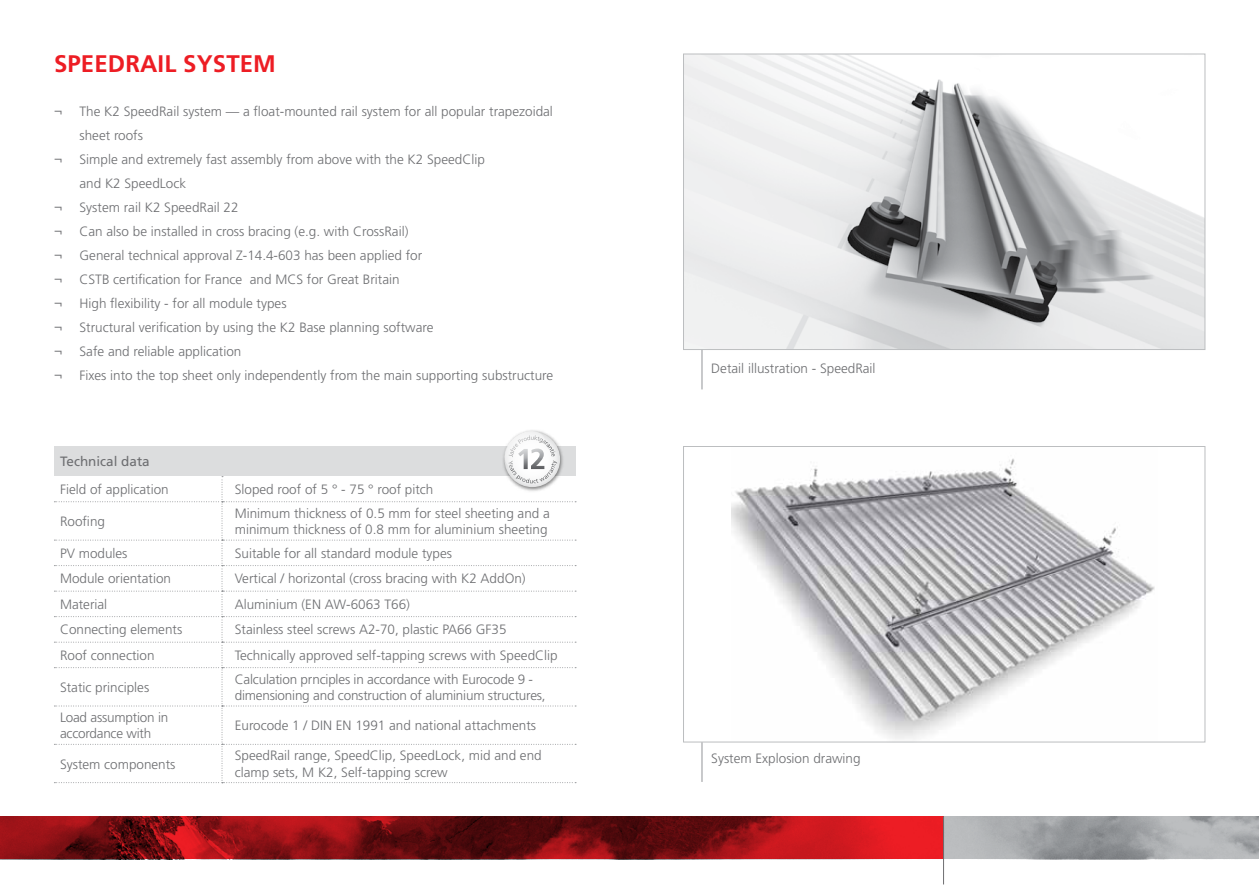
<style>
.page{position:relative;width:1259px;height:893px;background:#fff}
.page>*{position:absolute;margin:0;border:0;box-sizing:border-box;transform-origin:0 0}
.t1{font:700 24px "Frutiger LT";letter-spacing:.005em;color:#ed1d24}
.t2{font:300 13.5px/24px "Frutiger LT";color:#6d6e71}
.t3{font:13.5px "Frutiger LT";color:#6d6e71}
</style>
<div class="page">
<svg style="left:0;top:817px;width:943px;height:42px"></svg>
<svg style="left:944px;top:817px;width:315px;height:42px"></svg>
<hr style="left:943px;top:816px;width:1px;height:68px;background:#6d6e71">
<svg style="left:54px;top:431px;width:522px;height:352px"></svg>
<img style="left:731px;top:458px;width:424px;height:281px">
<div style="left:683px;top:446px;width:522px;height:296px;border:1px solid #bcbec0"></div>
<img style="left:685px;top:56px;width:518px;height:292px">
<div style="left:683px;top:54px;width:522px;height:296px;border:1px solid #bcbec0"></div>
<hr style="left:702px;top:350px;width:1px;height:39px;background:#939598">
<hr style="left:702px;top:742px;width:1px;height:40px;background:#939598">
<h1 class="t1" style="left:54px;top:50px;width:29px">SPEED</h1>
<h1 class="t1" style="left:125px;top:50px;width:88px">RAIL SYSTEM</h1>
<p class="t2" style="left:54px;top:99px;width:16px">¬ T</p>
<p class="t2" style="left:80px;top:99px;width:475px;text-indent:7px">he K2 SpeedRail system — a float-mounted rail system for all popular trapezoidal sheet roofs</p>
<p class="t2" style="left:54px;top:147px;width:10px">¬</p>
<p class="t2" style="left:80px;top:147px;width:407px">Simple and extremely fast assembly from above with the K2 SpeedClip and K2 SpeedLock</p>
<p class="t2" style="left:54px;top:195px;width:10px">¬</p>
<p class="t2" style="left:80px;top:195px;width:161px">System rail K2 SpeedRail 22</p>
<p class="t2" style="left:54px;top:219px;width:18px">¬ C</p>
<p class="t2" style="left:89px;top:219px;width:321px">an also be installed in cross bracing (e.g. with C rossRail)</p>
<p class="t2" style="left:54px;top:243px;width:10px">¬</p>
<p class="t2" style="left:54px;top:243px;width:370px;text-indent:26px">General technical approval Z-14.4-603 has been applied for ¬ C STB certification for France and MC S for Great Britain<br>¬</p>
<p class="t2" style="left:80px;top:291px;width:209px">High flexibility - for all module types</p>
<p class="t2" style="left:54px;top:315px;width:10px">¬</p>
<p class="t2" style="left:80px;top:315px;width:355px">Structural verification by using the K2 Base planning software</p>
<p class="t2" style="left:54px;top:339px;width:10px">¬</p>
<p class="t2" style="left:80px;top:339px;width:163px">Safe and reliable application</p>
<p class="t2" style="left:54px;top:363px;width:10px">¬</p>
<p class="t2" style="left:80px;top:363px;width:475px">Fixes into the top sheet only independently from the main supporting substructure</p>
<p class="t2" style="left:711px;top:356px;width:166px">Detail illustration - SpeedRail</p>
<p class="t3" style="left:60px;top:454px;width:91px">Technical data</p>
<p class="t2" style="left:60px;top:478px;width:110px">Field of application</p>
<p class="t2" style="left:235px;top:478px;width:200px">Sloped roof of 5 ° - 75 ° roof pitch</p>
<p class="t2" style="left:60px;top:509px;width:47px">Roofing</p>
<p class="t2" style="left:235px;top:505px;width:317px;line-height:16.2px">M inimum thickness of 0.5 mm for steel sheeting and a minimum thickness of 0.8 mm for aluminium sheeting</p>
<p class="t2" style="left:60px;top:541px;width:69px">PV modules</p>
<p class="t2" style="left:235px;top:541px;width:219px">Suitable for all standard module types</p>
<p class="t2" style="left:60px;top:567px;width:113px">Module orientation</p>
<p class="t2" style="left:235px;top:567px;width:292px">Vertical / horizontal (cross bracing with K2 AddOn)</p>
<p class="t2" style="left:60px;top:592px;width:49px">Material</p>
<p class="t2" style="left:235px;top:592px;width:177px">Aluminium (EN AW-6063 T66)</p>
<p class="t2" style="left:60px;top:618px;width:124px">Connecting elements</p>
<p class="t2" style="left:235px;top:618px;width:273px">Stainless steel screws A2-70, plastic PA66 GF35</p>
<p class="t2" style="left:60px;top:643px;width:96px">Roof connection</p>
<p class="t2" style="left:235px;top:643px;width:324px">Technically approved self-tapping screws with SpeedC lip</p>
<p class="t2" style="left:60px;top:675px;width:91px">Static principles</p>
<p class="t2" style="left:235px;top:671px;width:312px;line-height:16.2px">Calculation prnciples in accordance with Eurocode 9 - dimensioning and construction of aluminium structures,</p>
<p class="t2" style="left:60px;top:709px;width:110px;line-height:16.2px">Load assumption in accordance with</p>
<p class="t2" style="left:235px;top:714px;width:303px">Eurocode 1 / DIN EN 1991 and national attachments</p>
<p class="t2" style="left:60px;top:752px;width:117px">System components</p>
<p class="t2" style="left:235px;top:748px;width:308px;line-height:16.2px">SpeedRail range, SpeedC lip, SpeedLock, mid and end clamp sets, M K2, Self-tapping screw</p>
<p class="t2" style="left:711px;top:746px;width:151px">System Explosion drawing</p>
</div>
